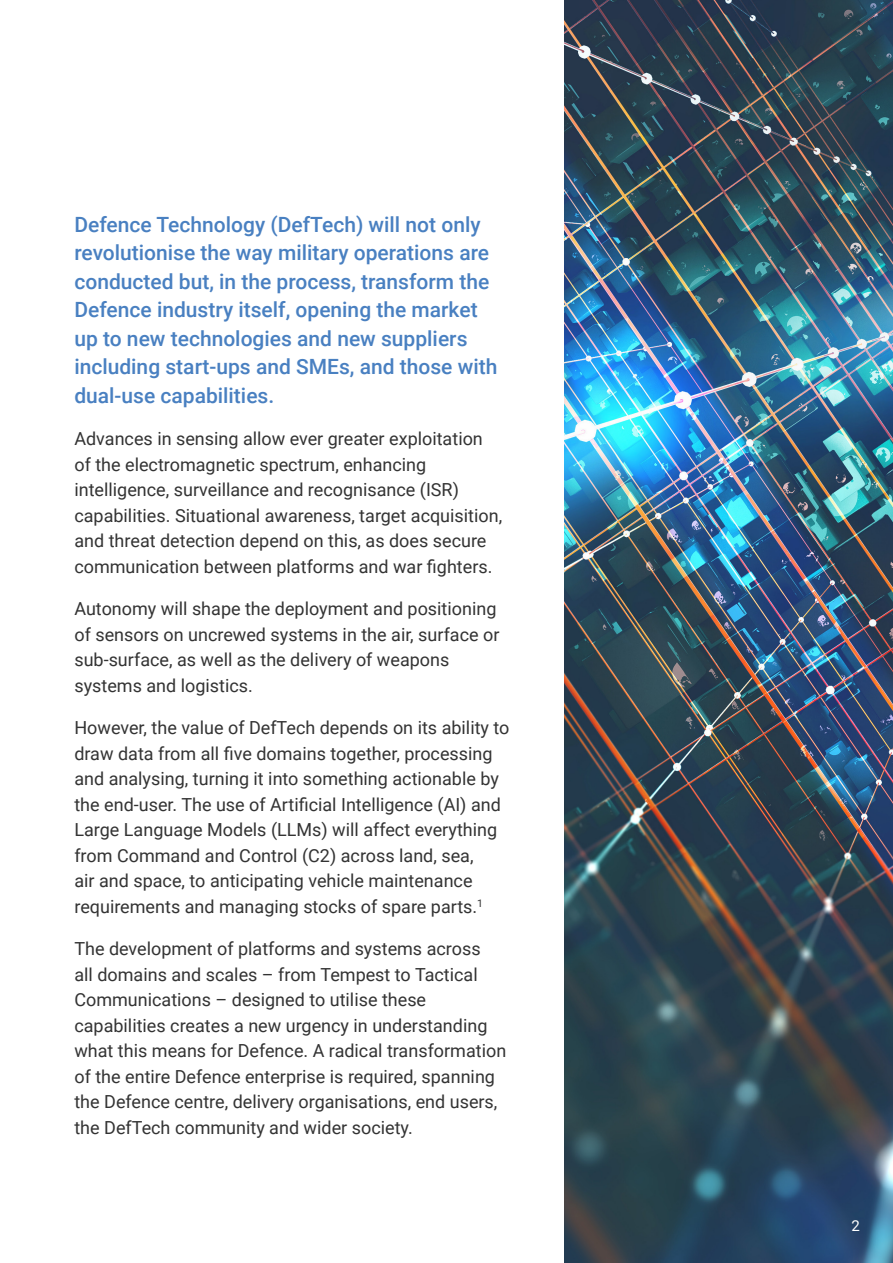
<style>
.page{position:relative;width:893px;height:1263px;background:#fff}
.page>*{position:absolute;margin:0;border:0;box-sizing:border-box;transform-origin:0 0}
.Body_Copy{font:500 21px/28.5px "Roboto";color:#4980c1}
.Body_Copy-2{font:18px/25.5px "Roboto";color:#333}
.Page_Number{font:15px "Roboto";color:#fff}
</style>
<div class="page">
<img style="left:565px;top:0;width:328px;height:1263px">
<p class="Body_Copy" style="left:74px;top:209px;width:424px">Defence Technology (DefTech) will not only revolutionise the way military operations are conducted but, in the process, transform the Defence industry itself, opening the market up to new technologies and new suppliers including start-ups and SMEs, and those with dual-use capabilities.</p>
<p class="Body_Copy-2" style="left:74px;top:425px;width:429px">Advances in sensing allow ever greater exploitation of the electromagnetic spectrum, enhancing intelligence, surveillance and recognisance (ISR) capabilities. Situational awareness, target acquisition, and threat detection depend on this, as does secure communication between platforms and war fighters.</p>
<p class="Body_Copy-2" style="left:74px;top:595px;width:427px">Autonomy will shape the deployment and positioning of sensors on uncrewed systems in the air, surface or sub-surface, as well as the delivery of weapons systems and logistics.</p>
<p class="Body_Copy-2" style="left:74px;top:714px;width:436px">However, the value of DefTech depends on its ability to draw data from all five domains together, processing and analysing, turning it into something actionable by the end-user. The use of Artificial Intelligence (AI) and Large Language Models (LLMs) will affect everything from Command and Control (C2) across land, sea,<br>air and space, to anticipating vehicle maintenance requirements and managing stocks of spare parts.<sup>1</sup></p>
<p class="Body_Copy-2" style="left:74px;top:935px;width:433px">The development of platforms and systems across<br>all domains and scales – from Tempest to Tactical Communications – designed to utilise these capabilities creates a new urgency in understanding what this means for Defence. A radical transformation of the entire Defence enterprise is required, spanning the Defence centre, delivery organisations, end users, the DefTech community and wider society.</p>
<p class="Page_Number" style="left:851px;top:1215px;width:10px">2</p>
</div>
